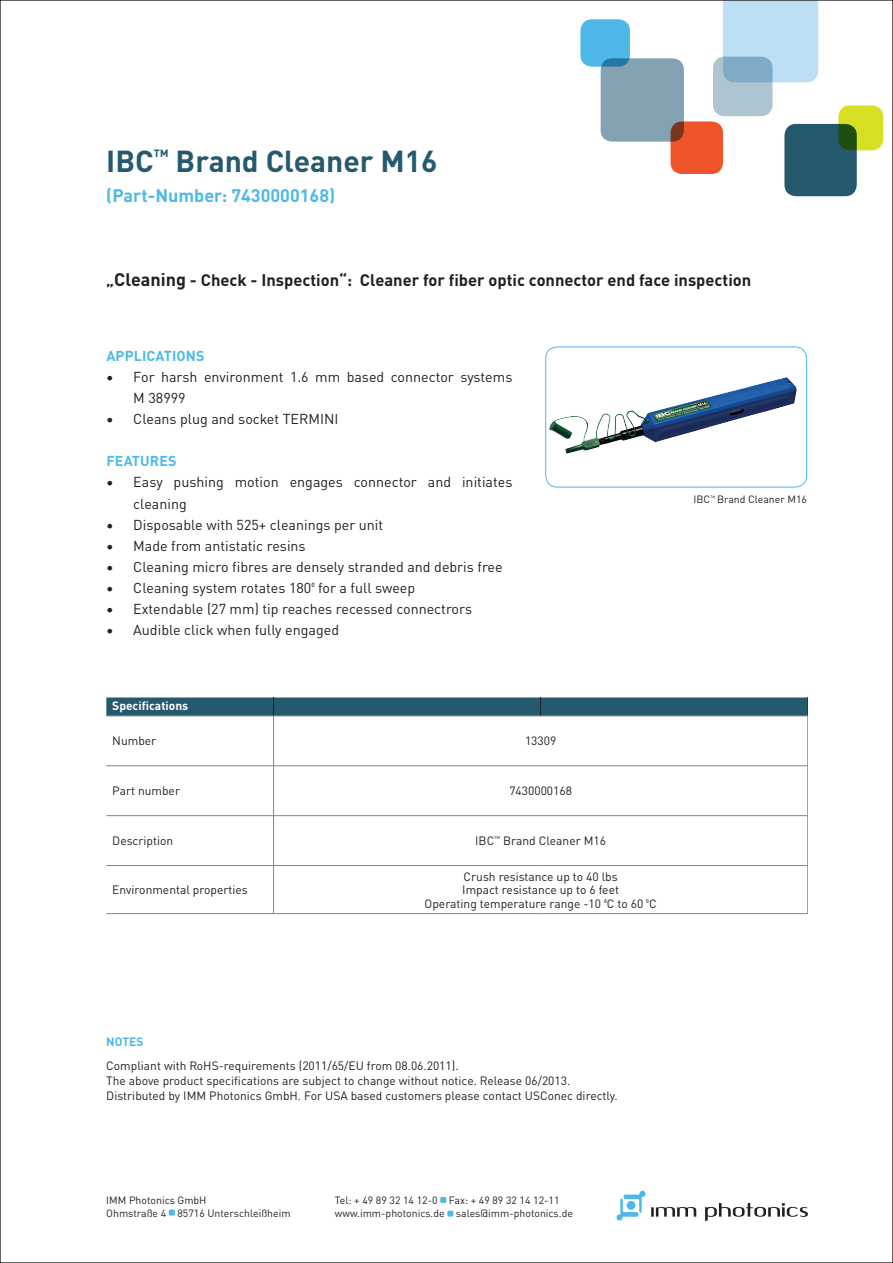
<style>
.page{position:relative;width:893px;height:1263px;background:#fff}
.page>*{position:absolute;margin:0;border:0;box-sizing:border-box;transform-origin:0 0}
.t1{font:700 30px "DIN Pro";color:#255a6e}
.t2{font:700 18px "DIN Pro";color:#4eb9e9}
.t3{font:700 16.5px "DIN Pro";color:#231f20}
.t4{font:14.25px/21px "DIN Pro";color:#231f20}
.t5{font:700 14.25px "DIN Pro";letter-spacing:.01em;color:#4eb9e9}
.t6{font:12px/13.5px "DIN Pro";color:#231f20;text-align:center}
.t7{font:700 12px "DIN Pro";color:#fff}
.t8{font:700 12px "DIN Pro";color:#4eb9e9}
.t9{font:10.5px/12.6px "DIN Pro";color:#231f20}
.s1{font-size:18px}
</style>
<div class="page">
<svg style="left:169px;top:1209px;width:6px;height:6px"></svg>
<svg style="left:651px;top:1207px;width:45px;height:9px"></svg>
<svg style="left:705px;top:1203px;width:103px;height:18px"></svg>
<svg style="left:616px;top:1191px;width:29px;height:29px"></svg>
<svg style="left:440px;top:1197px;width:6px;height:6px"></svg>
<svg style="left:447px;top:1210px;width:6px;height:6px"></svg>
<div style="left:580px;top:19px;width:50px;height:48px;background:#4eb9e9;border-radius:11px"></div>
<div style="left:723px;top:0;width:95px;height:82px;background:#bcdff5"></div>
<svg style="left:713px;top:57px;width:59px;height:59px;background:#9dbbcc"></svg>
<div style="left:601px;top:58px;width:83px;height:84px;background:#83a3b3;border-radius:11px"></div>
<div style="left:671px;top:121px;width:52px;height:53px;background:#f0542b;border-radius:11px"></div>
<div style="left:838px;top:105px;width:45px;height:45px;background:#d6df21;border-radius:11px"></div>
<div style="left:784px;top:124px;width:73px;height:72px;background:#255a6e;border-radius:11px"></div>
<img style="left:549px;top:377px;width:248px;height:77px">
<div style="left:545px;top:347px;width:262px;height:140px;border:1px solid #4eb9e9;border-radius:11px"></div>
<hr style="left:106px;top:815px;width:168px;height:1px;background:#808285">
<hr style="left:106px;top:865px;width:168px;height:1px;background:#808285">
<hr style="left:106px;top:913px;width:168px;height:1px;background:#808285">
<hr style="left:106px;top:716px;width:168px;height:1px;background:#808285">
<hr style="left:106px;top:765px;width:168px;height:1px;background:#808285">
<hr style="left:274px;top:716px;width:267px;height:1px;background:#808285">
<hr style="left:273px;top:716px;width:1px;height:49px;background:#808285">
<hr style="left:274px;top:765px;width:267px;height:1px;background:#808285">
<hr style="left:273px;top:766px;width:1px;height:49px;background:#808285">
<hr style="left:541px;top:765px;width:267px;height:1px;background:#808285">
<hr style="left:274px;top:815px;width:267px;height:1px;background:#808285">
<hr style="left:273px;top:816px;width:1px;height:49px;background:#808285">
<hr style="left:541px;top:815px;width:267px;height:1px;background:#808285">
<hr style="left:274px;top:865px;width:267px;height:1px;background:#808285">
<hr style="left:273px;top:866px;width:1px;height:47px;background:#808285">
<hr style="left:541px;top:865px;width:267px;height:1px;background:#808285">
<hr style="left:274px;top:913px;width:267px;height:1px;background:#808285">
<hr style="left:541px;top:913px;width:267px;height:1px;background:#808285">
<svg style="left:106px;top:697px;width:702px;height:19px;background:#2e6072"></svg>
<hr style="left:541px;top:716px;width:267px;height:1px;background:#808285">
<hr style="left:807px;top:716px;width:1px;height:49px;background:#808285">
<hr style="left:807px;top:766px;width:1px;height:49px;background:#808285">
<hr style="left:807px;top:816px;width:1px;height:49px;background:#808285">
<hr style="left:807px;top:866px;width:1px;height:47px;background:#808285">
<h1 class="t1" style="left:106px;top:137px;width:332px">IBC<sup>™</sup> Brand Cleaner M16</h1>
<h2 class="t2" style="left:106px;top:181px;width:230px">(Part-Number: 7430000168)</h2>
<h3 class="t3" style="left:106px;top:267px;width:646px">„<span class="s1">Cleaning</span> - Check - Inspection“: Cleaner for fiber optic connector end face inspection</h3>
<p class="t5" style="left:106px;top:345px;width:100px">APPLICATIONS</p>
<p class="t4" style="left:133px;top:366px;width:381px;text-indent:-27px">• For harsh environment 1.6 mm based connector systems<br>M 38999</p>
<p class="t4" style="left:106px;top:408px;width:234px">• Cleans plug and socket TERMINI</p>
<p class="t5" style="left:106px;top:450px;width:72px">FEATURES</p>
<p class="t4" style="left:133px;top:471px;width:381px;text-indent:-27px">• Easy pushing motion engages connector and initiates cleaning</p>
<p class="t4" style="left:106px;top:513px;width:279px">• Disposable with 525+ cleanings per unit</p>
<p class="t4" style="left:106px;top:534px;width:201px">• Made from antistatic resins</p>
<p class="t4" style="left:106px;top:555px;width:398px">• Cleaning micro fibres are densely stranded and debris free</p>
<p class="t4" style="left:106px;top:576px;width:310px">• Cleaning system rotates 1800 for a full sweep</p>
<p class="t4" style="left:106px;top:597px;width:367px">• Extendable (27 mm) tip reaches recessed connectrors</p>
<p class="t4" style="left:106px;top:618px;width:234px">• Audible click when fully engaged</p>
<p class="t7" style="left:112px;top:696px;width:77px">Specifications</p>
<p class="t6" style="left:112px;top:733px;width:46px">Number</p>
<p class="t6" style="left:525px;top:733px;width:33px">13309</p>
<p class="t6" style="left:112px;top:783px;width:69px">Part number</p>
<p class="t6" style="left:509px;top:783px;width:64px">7430000168</p>
<p class="t6" style="left:112px;top:833px;width:63px">Description</p>
<p class="t6" style="left:475px;top:833px;width:132px">IBC<sup>™</sup> Brand Cleaner M16</p>
<p class="t6" style="left:112px;top:882px;width:137px">Environmental properties</p>
<p class="t6" style="left:425px;top:869px;width:234px">Crush resistance up to 40 lbs<br>Impact resistance up to 6 feet<br>Operating temperature range -10 0C to 60 0C</p>
<p class="t9" style="left:694px;top:492px;width:115px">IBC<sup>™</sup> Brand Cleaner M16</p>
<p class="t8" style="left:106px;top:1033px;width:39px">NOTES</p>
<p class="t6" style="left:106px;top:1057px;width:513px;line-height:15px;text-align:left">Compliant with RoHS-requirements (2011/65/EU from 08.06.2011).<br>The above product specifications are subject to change without notice. Release 06/2013.<br>Distributed by IMM Photonics GmbH. For USA based customers please contact USConec directly.</p>
<p class="t9" style="left:106px;top:1193px;width:186px">IMM Photonics GmbH<br>Ohmstraße 4 85716 Unterschleißheim</p>
<p class="t9" style="left:335px;top:1193px;width:240px">Tel: + 49 89 32 14 12-0 Fax: + 49 89 32 14 12-11 www.imm-photonics.de sales@imm-photonics.de</p>
</div>
